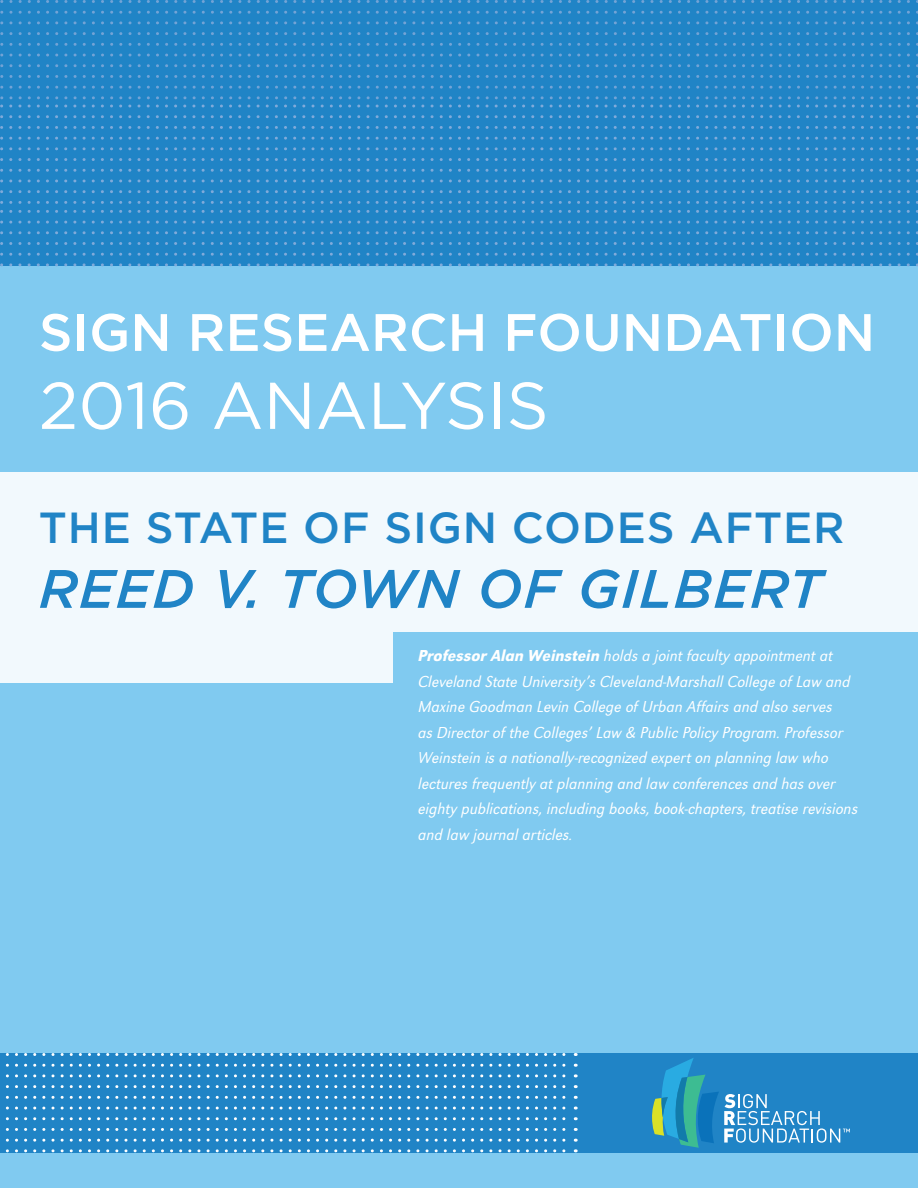
<style>
.page{position:relative;width:918px;height:1188px;background:#fff}
.page>*{position:absolute;margin:0;border:0;box-sizing:border-box;transform-origin:0 0}
.t1{font:66px "Gotham";color:#fff}
.t2{font:italic 500 54px "Gotham";letter-spacing:.02em;color:#2084c6}
.t3{font:500 52.5px "Gotham";color:#fff}
.t4{font:500 43.5px "Gotham";letter-spacing:.02em;color:#2084c6}
.t5{font:italic 300 16.5px/25.5px "URW Grotesk Nar";color:#fff}
.s1{font-weight:500}
</style>
<div class="page">
<div style="left:0;top:683px;width:918px;height:505px;background:#80caf0"></div>
<div style="left:0;top:3px;width:918px;height:264px;background:#2084c6"></div>
<div style="left:0;top:1053px;width:918px;height:99px;background:#2084c6"></div>
<div style="left:0;top:267px;width:918px;height:408px;background:#80caf0"></div>
<svg style="left:5px;top:1053px;width:571px;height:3px"></svg>
<svg style="left:5px;top:1139px;width:571px;height:3px"></svg>
<svg style="left:5px;top:1117px;width:571px;height:3px"></svg>
<svg style="left:5px;top:1149px;width:571px;height:3px"></svg>
<svg style="left:5px;top:1085px;width:571px;height:3px"></svg>
<svg style="left:5px;top:1128px;width:571px;height:3px"></svg>
<svg style="left:5px;top:1074px;width:571px;height:3px"></svg>
<svg style="left:5px;top:1107px;width:571px;height:3px"></svg>
<svg style="left:5px;top:1064px;width:571px;height:3px"></svg>
<svg style="left:5px;top:1096px;width:571px;height:3px"></svg>
<svg style="left:0;top:0;width:918px;height:3px;background:#348bc9"></svg>
<svg style="left:0;top:86px;width:918px;height:3px;background:#338bc9"></svg>
<svg style="left:0;top:64px;width:918px;height:3px;background:#338bc9"></svg>
<svg style="left:0;top:96px;width:918px;height:3px;background:#338bc9"></svg>
<svg style="left:0;top:32px;width:918px;height:3px;background:#348bc9"></svg>
<svg style="left:0;top:75px;width:918px;height:3px;background:#348bc9"></svg>
<svg style="left:0;top:21px;width:918px;height:3px;background:#328bc9"></svg>
<svg style="left:0;top:54px;width:918px;height:3px;background:#328ac9"></svg>
<svg style="left:0;top:11px;width:918px;height:3px;background:#338bc9"></svg>
<svg style="left:0;top:43px;width:918px;height:3px;background:#338bc9"></svg>
<svg style="left:0;top:105px;width:918px;height:3px;background:#358cca"></svg>
<svg style="left:0;top:190px;width:918px;height:3px;background:#378dca"></svg>
<svg style="left:0;top:169px;width:918px;height:3px;background:#368dca"></svg>
<svg style="left:0;top:201px;width:918px;height:3px;background:#378dca"></svg>
<svg style="left:0;top:137px;width:918px;height:3px;background:#368cca"></svg>
<svg style="left:0;top:179px;width:918px;height:3px;background:#358cca"></svg>
<svg style="left:0;top:126px;width:918px;height:3px;background:#378dca"></svg>
<svg style="left:0;top:158px;width:918px;height:3px;background:#378dca"></svg>
<svg style="left:0;top:115px;width:918px;height:3px;background:#368dca"></svg>
<svg style="left:0;top:147px;width:918px;height:3px;background:#368cca"></svg>
<svg style="left:0;top:210px;width:918px;height:3px;background:#378dca"></svg>
<svg style="left:0;top:242px;width:918px;height:3px;background:#378dca"></svg>
<svg style="left:0;top:231px;width:918px;height:3px;background:#368cca"></svg>
<svg style="left:0;top:263px;width:918px;height:3px;background:#358cca"></svg>
<svg style="left:0;top:221px;width:918px;height:3px;background:#358cca"></svg>
<svg style="left:0;top:253px;width:918px;height:3px;background:#368cca"></svg>
<div style="left:0;top:472px;width:918px;height:211px;background:#f2f9fd"></div>
<div style="left:393px;top:632px;width:525px;height:351px;background:#80caf0"></div>
<svg style="left:652px;top:1058px;width:198px;height:90px"></svg>
<h3 class="t3" style="left:39px;top:298px;width:838px">SIGN RESEARCH FOUNDATION</h3>
<h1 class="t1" style="left:39px;top:363px;width:511px">2016 ANALYSIS</h1>
<h3 class="t4" style="left:39px;top:499px;width:807px">THE STATE OF SIGN CODES AFTER</h3>
<h2 class="t2" style="left:39px;top:553px;width:785px">REED V. TOWN OF GILBERT</h2>
<p class="t5" style="left:418px;top:643px;width:441px"><span class="s1">Professor Alan Weinstein</span> holds a joint faculty appointment at Cleveland State University’s Cleveland-Marshall College of Law and Maxine Goodman Levin College of Urban Affairs and also serves<br>as Director of the Colleges’ Law &amp; Public Policy Program. Professor Weinstein is a nationally-recognized expert on planning law who lectures frequently at planning and law conferences and has over eighty publications, including books, book-chapters, treatise revisions and law journal articles.</p>
</div>
